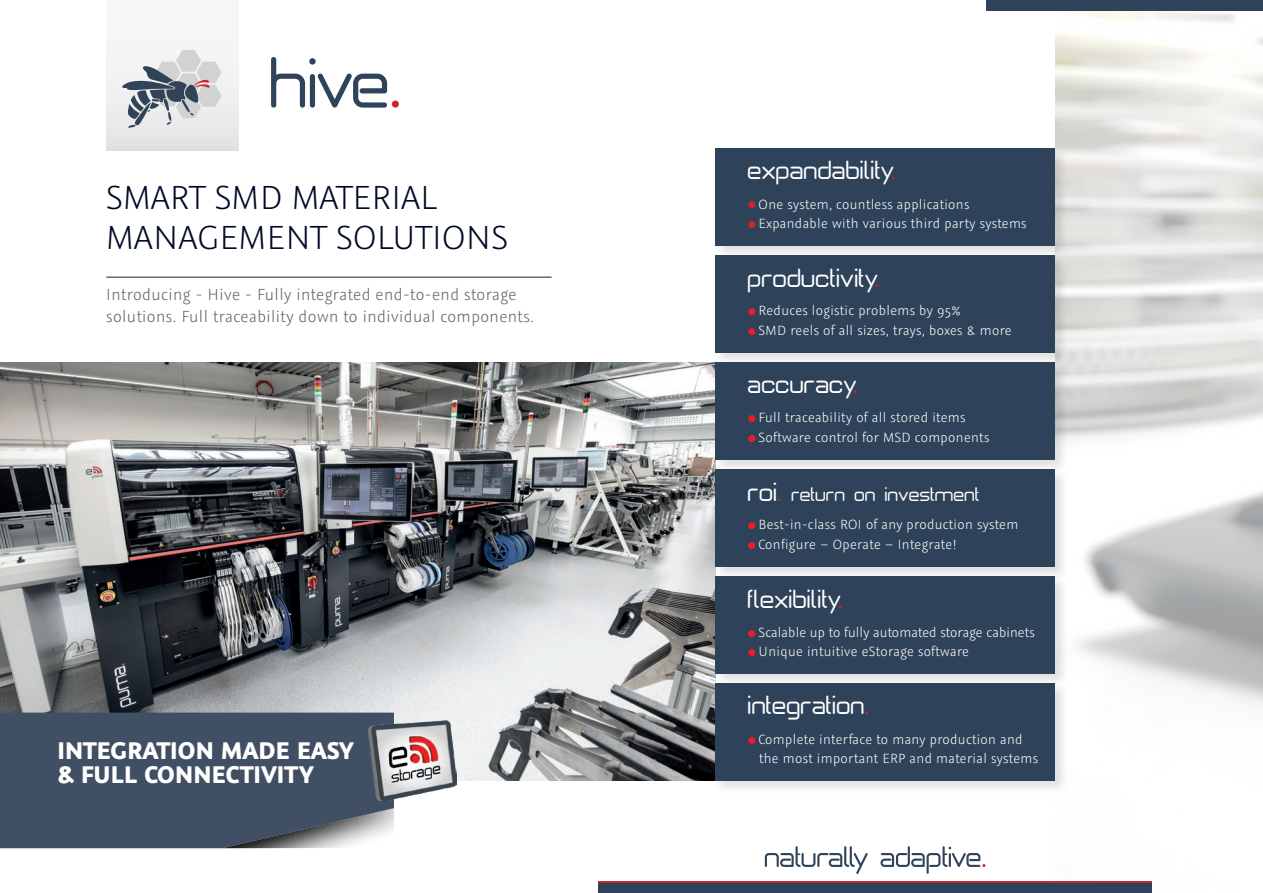
<style>
.page{position:relative;width:1263px;height:893px;background:#fff}
.page>*{position:absolute;margin:0;border:0;box-sizing:border-box;transform-origin:0 0}
.t1{font:300 37.5px/40.5px "Graublau Sans Display";letter-spacing:.01em;color:#000a26}
.t2{font:700 27px/24px "Graublau Sans Display";letter-spacing:.01em;color:#fff}
.t3{font:24px "essemtec";color:#fff}
.t4{font:300 18px/22.5px "Graublau Sans Display";letter-spacing:.025em;color:#636366}
.t5{font:18px "essemtec";color:#fff}
.t6{font:300 15px/19.5px "Graublau Sans Display";letter-spacing:.025em;color:#fff}
.s1{color:#d1232a}
.s2{font-size:28.5px;color:#d1232a}
.s3{color:#ee1d23}
.s4{font-size:24px}
</style>
<div class="page">
<img style="left:1055px;top:10px;width:208px;height:698px">
<div style="left:986px;top:0;width:277px;height:10px;background:#2e435a"></div>
<img style="left:0;top:362px;width:713px;height:418px">
<div style="left:106px;top:0;width:132px;height:151px;background:linear-gradient(to bottom,#fafafb,#e6e6e7)"></div>
<svg style="left:122px;top:50px;width:99px;height:78px"></svg>
<div style="left:713px;top:146px;width:356px;height:114px;background:#231f20;opacity:.14"></div>
<div style="left:715px;top:148px;width:340px;height:98px;background:#2e435a"></div>
<div style="left:713px;top:253px;width:356px;height:114px;background:#231f20;opacity:.14"></div>
<div style="left:715px;top:255px;width:340px;height:98px;background:#2e435a"></div>
<div style="left:713px;top:360px;width:356px;height:114px;background:#231f20;opacity:.14"></div>
<div style="left:715px;top:362px;width:340px;height:98px;background:#2e435a"></div>
<div style="left:713px;top:467px;width:356px;height:114px;background:#231f20;opacity:.14"></div>
<div style="left:715px;top:469px;width:340px;height:98px;background:#2e435a"></div>
<div style="left:713px;top:574px;width:356px;height:113px;background:#231f20;opacity:.14"></div>
<div style="left:715px;top:576px;width:340px;height:97px;background:#2e435a"></div>
<div style="left:0;top:713px;width:394px;height:135px;background:#414f64"></div>
<img style="left:223px;top:808px;width:171px;height:40px">
<hr style="left:106px;top:277px;width:446px;height:1px;background:#231f20">
<div style="left:713px;top:681px;width:356px;height:113px;background:#231f20;opacity:.14"></div>
<div style="left:715px;top:683px;width:340px;height:97px;background:#2e435a"></div>
<div style="left:598px;top:882px;width:554px;height:11px;background:#2e435a"></div>
<hr style="left:598px;top:881px;width:554px;height:1px;background:#d1232a">
<svg style="left:765px;top:846px;width:103px;height:28px"></svg>
<svg style="left:880px;top:846px;width:105px;height:28px"></svg>
<img style="left:369px;top:720px;width:88px;height:80px">
<div style="left:392px;top:101px;width:7px;height:7px;background:#d1232a;border-radius:50%"></div>
<svg style="left:317px;top:73px;width:70px;height:35px"></svg>
<svg style="left:271px;top:57px;width:34px;height:51px"></svg>
<svg style="left:309px;top:58px;width:7px;height:7px"></svg>
<div style="left:310px;top:74px;width:5px;height:34px;background:#2f435b;border-radius:3px"></div>
<h1 class="t1" style="left:106px;top:177px;width:403px">SMART SMD MATERIAL<br>MANAGEMENT SOLUTIONS</h1>
<p class="t4" style="left:106px;top:283px;width:429px">Introducing - Hive - Fully integrated end-to-end storage solutions. Full traceability down to individual components.</p>
<h3 class="t3" style="left:748px;top:161px;width:149px">expandability<span class="s1">.</span></h3>
<p class="t6" style="left:747px;top:194px;width:223px"><span class="s1">●</span> One system, countless applications</p>
<p class="t6" style="left:747px;top:214px;width:281px"><span class="s1">●</span> Expandable with various third party systems</p>
<h3 class="t3" style="left:748px;top:268px;width:134px">productivity<span class="s2">.</span></h3>
<p class="t6" style="left:747px;top:301px;width:214px"><span class="s3">●</span> Reduces logistic problems by 95%</p>
<p class="t6" style="left:747px;top:320px;width:266px"><span class="s3">●</span> SMD reels of all sizes, trays, boxes &amp; more</p>
<h3 class="t3" style="left:748px;top:375px;width:112px">accuracy<span class="s2">.</span></h3>
<p class="t6" style="left:747px;top:408px;width:219px"><span class="s3">●</span> Full traceability of all stored items</p>
<p class="t6" style="left:747px;top:427px;width:243px"><span class="s3">●</span> Software control for MSD components</p>
<p class="t5" style="left:748px;top:487px;width:233px"><span class="s4">roi</span><span class="s2">.</span> return on investment</p>
<p class="t6" style="left:747px;top:515px;width:272px"><span class="s3">●</span> Best-in-class ROI of any production system</p>
<p class="t6" style="left:747px;top:534px;width:210px"><span class="s3">●</span> Configure – Operate – Integrate!</p>
<h3 class="t3" style="left:748px;top:589px;width:97px">flexibility<span class="s2">.</span></h3>
<p class="t6" style="left:747px;top:622px;width:289px"><span class="s3">●</span> Scalable up to fully automated storage cabinets</p>
<p class="t6" style="left:747px;top:642px;width:223px"><span class="s3">●</span> Unique intuitive eStorage software</p>
<h3 class="t3" style="left:748px;top:695px;width:123px">integration<span class="s2">.</span></h3>
<h2 class="t2" style="left:57px;top:738px;width:297px">INTEGRATION MADE EASY &amp; FULL CONNECTIVITY</h2>
<p class="t6" style="left:759px;top:729px;width:280px;text-indent:-12px"><span class="s3">●</span> Complete interface to many production and the most important ERP and material systems</p>
</div>
